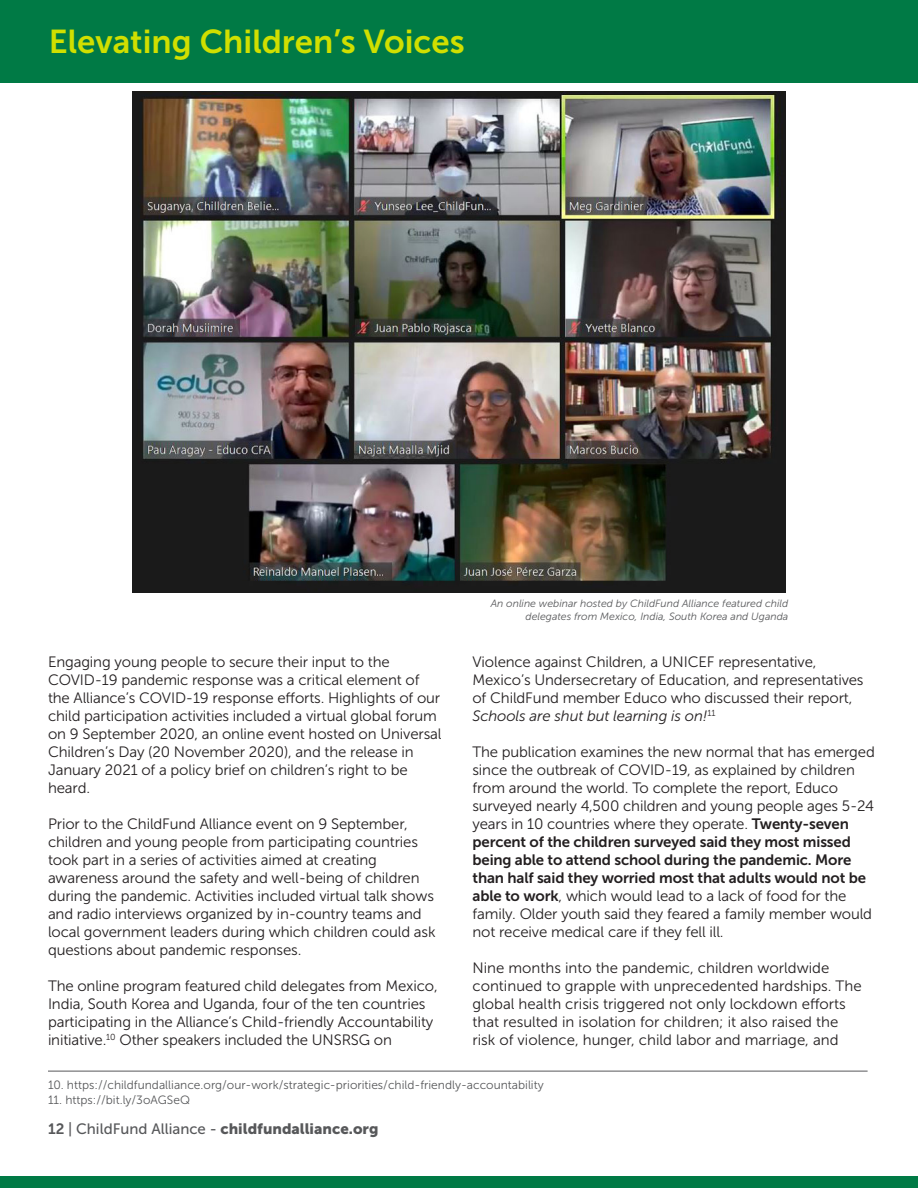
<style>
.page{position:relative;width:918px;height:1188px;background:#fff}
.page>*{position:absolute;margin:0;border:0;box-sizing:border-box;transform-origin:0 0}
.t1{font:33px "Museo Sans 700";color:#d0df00}
.TEXT_Opening_P{font:15px/18px "Museo Sans 300";letter-spacing:-.01em;color:#231f20}
.t2{font:15px "Museo Sans 900";color:#57585a}
.FN_RULE_ABOVE{font:12px "Museo Sans 300";color:#57585a}
.FN{font:12px "Museo Sans 300";color:#57585a}
.FN-2{font:italic 10.5px/13.5px "Museo Sans 300";color:#57585a;text-align:right}
.s1{font-style:italic}
.s2{font-family:"Museo Sans 700"}
.s3{font-family:"Museo Sans 500"}
</style>
<div class="page">
<div style="left:0;top:1176px;width:918px;height:12px;background:#007a45"></div>
<img style="left:133px;top:92px;width:652px;height:500px">
<div style="left:0;top:0;width:918px;height:83px;background:#007a45"></div>
<hr style="left:48px;top:1071px;width:820px;height:1px;background:#57585a">
<h1 class="t1" style="left:49px;top:24px;width:417px">Elevating Children’s Voices</h1>
<p class="TEXT_Opening_P" style="left:48px;top:653px;width:395px">Engaging young people to secure their input to the COVID-19 pandemic response was a critical element of the Alliance’s COVID-19 response efforts. Highlights of our child participation activities included a virtual global forum on 9 September 2020, an online event hosted on Universal Children’s Day (20 November 2020), and the release in January 2021 of a policy brief on children’s right to be heard.</p>
<p class="TEXT_Opening_P" style="left:48px;top:815px;width:389px">Prior to the ChildFund Alliance event on 9 September, children and young people from participating countries took part in a series of activities aimed at creating awareness around the safety and well-being of children during the pandemic. Activities included virtual talk shows and radio interviews organized by in-country teams and local government leaders during which children could ask questions about pandemic responses.</p>
<p class="TEXT_Opening_P" style="left:48px;top:977px;width:391px">The online program featured child delegates from Mexico, India, South Korea and Uganda, four of the ten countries participating in the Alliance’s Child-friendly Accountability initiative.<sup>10</sup> Other speakers included the UNSRSG on</p>
<p class="FN-2" style="left:491px;top:597px;width:299px">An online webinar hosted by ChildFund Alliance featured child delegates from Mexico, India, South Korea and Uganda</p>
<p class="TEXT_Opening_P" style="left:472px;top:653px;width:393px">Violence against Children, a UNICEF representative, Mexico’s Undersecretary of Education, and representatives of ChildFund member Educo who discussed their report, <span class="s1">Schools are shut but learning is on!</span><sup>11</sup></p>
<p class="TEXT_Opening_P" style="left:472px;top:743px;width:404px">The publication examines the new normal that has emerged since the outbreak of COVID-19, as explained by children from around the world. To complete the report, Educo surveyed nearly 4,500 children and young people ages 5-24 years in 10 countries where they operate. <span class="s2">Twenty-seven percent of the children surveyed said they most missed being able to attend school during the pandemic. More than half said they worried most that adults would not be able to work</span>, which would lead to a lack of food for the family. Older youth said they feared a family member would not receive medical care if they fell ill.</p>
<p class="TEXT_Opening_P" style="left:472px;top:959px;width:391px">Nine months into the pandemic, children worldwide continued to grapple with unprecedented hardships. The global health crisis triggered not only lockdown efforts that resulted in isolation for children; it also raised the risk of violence, hunger, child labor and marriage, and</p>
<p class="FN_RULE_ABOVE" style="left:48px;top:1079px;width:497px">10. https://childfundalliance.org/our-work/strategic-priorities/child-friendly-accountability</p>
<p class="FN" style="left:48px;top:1094px;width:144px">11. https://bit.ly/3oAGSeQ</p>
<p class="t2" style="left:48px;top:1120px;width:332px"><span class="s2">12</span> <span class="s3">| ChildFund Alliance -</span> childfundalliance.org</p>
</div>
